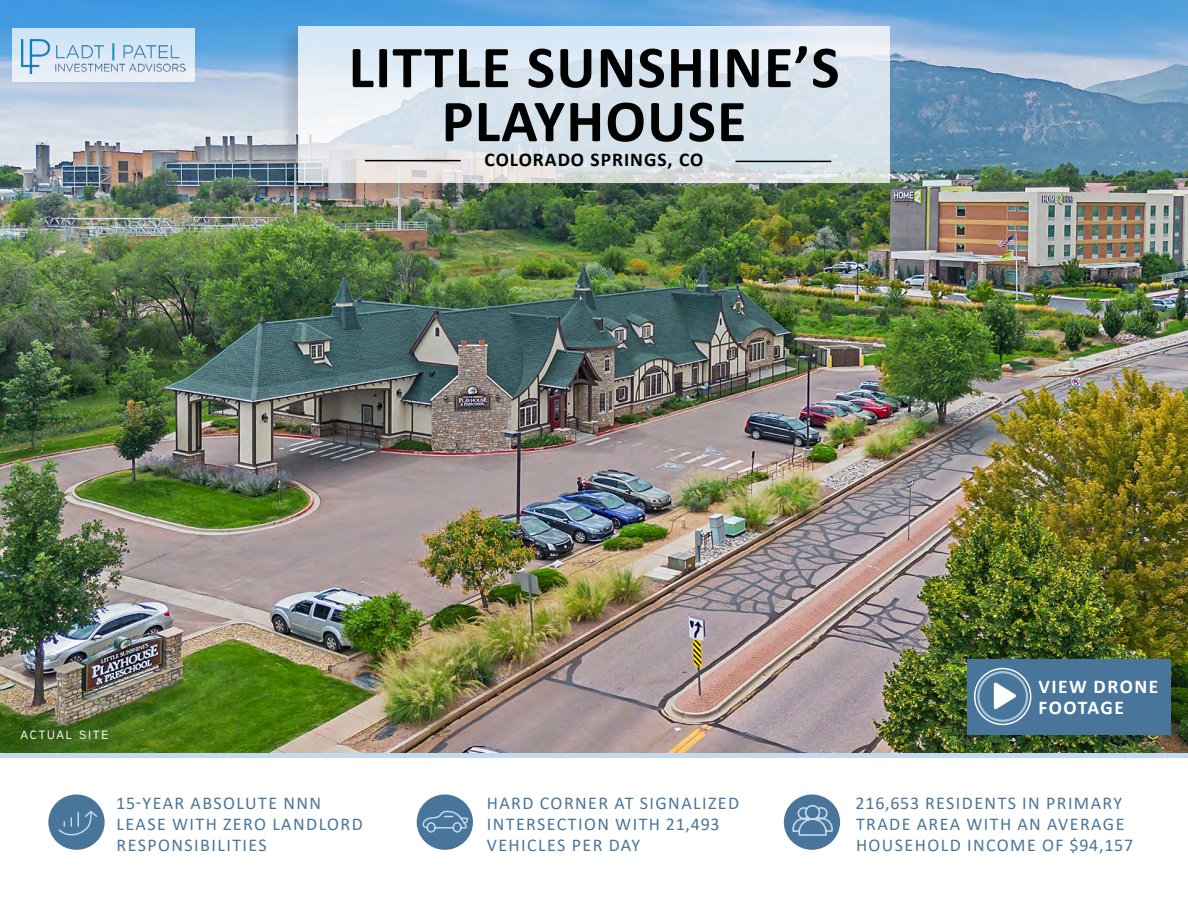
<style>
.page{position:relative;width:1188px;height:918px;background:#fff}
.page>*{position:absolute;margin:0;border:0;box-sizing:border-box;transform-origin:0 0}
.t1{font:700 60px/54px "Calibri";letter-spacing:.02em;color:#000101;text-align:center}
.t2{font:700 19.5px "Calibri";letter-spacing:.05em;color:#000101}
.t3{font:700 19.5px/21px "Calibri";letter-spacing:.08em;color:#fff}
.t4{font:18px/21px "Calibri";letter-spacing:.08em;color:#4a769b}
.t5{font:500 12px "Aaux Next";letter-spacing:.15em;color:#fff}
</style>
<div class="page">
<img style="left:0;top:0;width:1188px;height:753px">
<div style="left:12px;top:29px;width:182px;height:53px;background:linear-gradient(to bottom,#c8e2f6,#ecf0f7)"></div>
<img style="left:21px;top:39px;width:165px;height:35px">
<hr style="left:0;top:754px;width:1188px;height:4px;background:#c2d9ee">
<div style="left:968px;top:660px;width:203px;height:75px;background:#49759a"></div>
<div style="left:977px;top:671px;width:51px;height:51px;border:2px solid #a4c7da;border-radius:50%"></div>
<svg style="left:994px;top:682px;width:22px;height:28px"></svg>
<div style="left:974px;top:668px;width:57px;height:57px;border:2px solid #fff;border-radius:50%"></div>
<div style="left:417px;top:794px;width:56px;height:56px;background:#49759a;border-radius:50%"></div>
<div style="left:48px;top:794px;width:57px;height:56px;background:#49759a;border-radius:50%"></div>
<svg style="left:58px;top:811px;width:40px;height:25px"></svg>
<div style="left:784px;top:794px;width:56px;height:56px;background:#49759a;border-radius:50%"></div>
<svg style="left:422px;top:810px;width:47px;height:23px"></svg>
<svg style="left:792px;top:804px;width:42px;height:32px"></svg>
<div style="left:279px;top:27px;width:608px;height:174px;background:#000;opacity:.15"></div>
<svg style="left:298px;top:26px;width:592px;height:157px;background:#dbe5ed"></svg>
<hr style="left:365px;top:160px;width:96px;height:1px;background:#000">
<hr style="left:736px;top:161px;width:95px;height:1px;background:#000">
<h1 class="t1" style="left:349px;top:39px;width:492px">LITTLE SUNSHINE’S<br>PLAYHOUSE</h1>
<p class="t2" style="left:485px;top:146px;width:220px">COLORADO SPRINGS, CO</p>
<p class="t5" style="left:21px;top:727px;width:89px">ACTUAL SITE</p>
<p class="t3" style="left:1038px;top:675px;width:122px">VIEW DRONE<br>FOOTAGE</p>
<p class="t4" style="left:116px;top:792px;width:248px">15-YEAR ABSOLUTE NNN<br>LEASE WITH ZERO LANDLORD<br>RESPONSIBILITIES</p>
<p class="t4" style="left:856px;top:792px;width:279px">216,653 RESIDENTS IN PRIMARY<br>TRADE AREA WITH AN AVERAGE<br>HOUSEHOLD INCOME OF $94,157</p>
<p class="t4" style="left:487px;top:792px;width:254px">HARD CORNER AT SIGNALIZED<br>INTERSECTION WITH 21,493<br>VEHICLES PER DAY</p>
</div>
